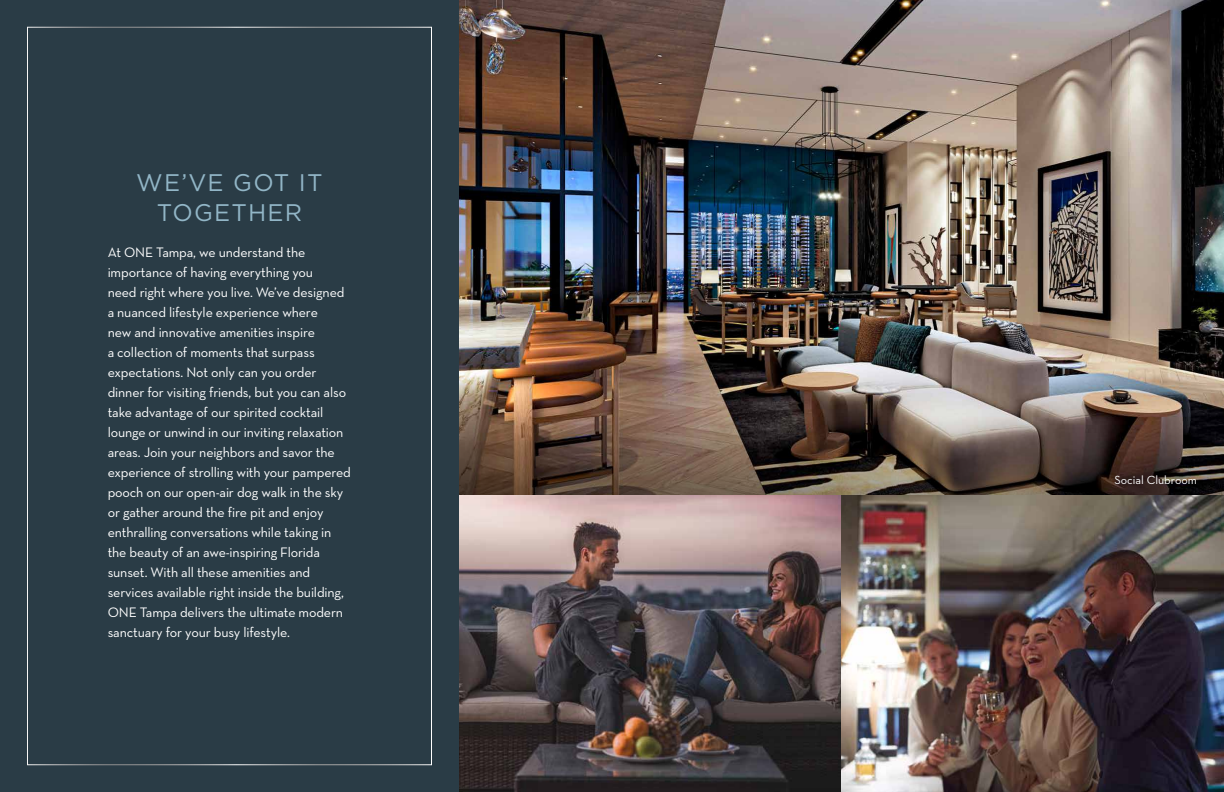
<style>
.page{position:relative;width:1224px;height:792px;background:#fff}
.page>*{position:absolute;margin:0;border:0;box-sizing:border-box;transform-origin:0 0}
.t1{font:24px/30px "Gotham";letter-spacing:.05em;color:#92b6c7;text-align:center}
.t2{font:14px/20px "Neutra Text";letter-spacing:-.01em;color:#fff}
.t3{font:12px "Neutra Text";color:#fff}
</style>
<div class="page">
<div style="left:0;top:0;width:459px;height:792px;background:#2a3c46"></div>
<img style="left:459px;top:0;width:765px;height:792px">
<svg style="left:459px;top:415px;width:765px;height:80px"></svg>
<h1 class="t1" style="left:136px;top:167px;width:188px">WE’VE GOT IT<br>TOGETHER</h1>
<p class="t2" style="left:108px;top:242px;width:245px">At ONE Tampa, we understand the importance of having everything you<br>need right where you live. We’ve designed a nuanced lifestyle experience where<br>new and innovative amenities inspire<br>a collection of moments that surpass expectations. Not only can you order dinner for visiting friends, but you can also take advantage of our spirited cocktail lounge or unwind in our inviting relaxation areas. Join your neighbors and savor the experience of strolling with your pampered pooch on our open-air dog walk in the sky or gather around the fire pit and enjoy enthralling conversations while taking in the beauty of an awe-inspiring Florida sunset. With all these amenities and services available right inside the building, ONE Tampa delivers the ultimate modern sanctuary for your busy lifestyle.</p>
<p class="t3" style="left:1114px;top:472px;width:84px">Social Clubroom</p>
</div>
